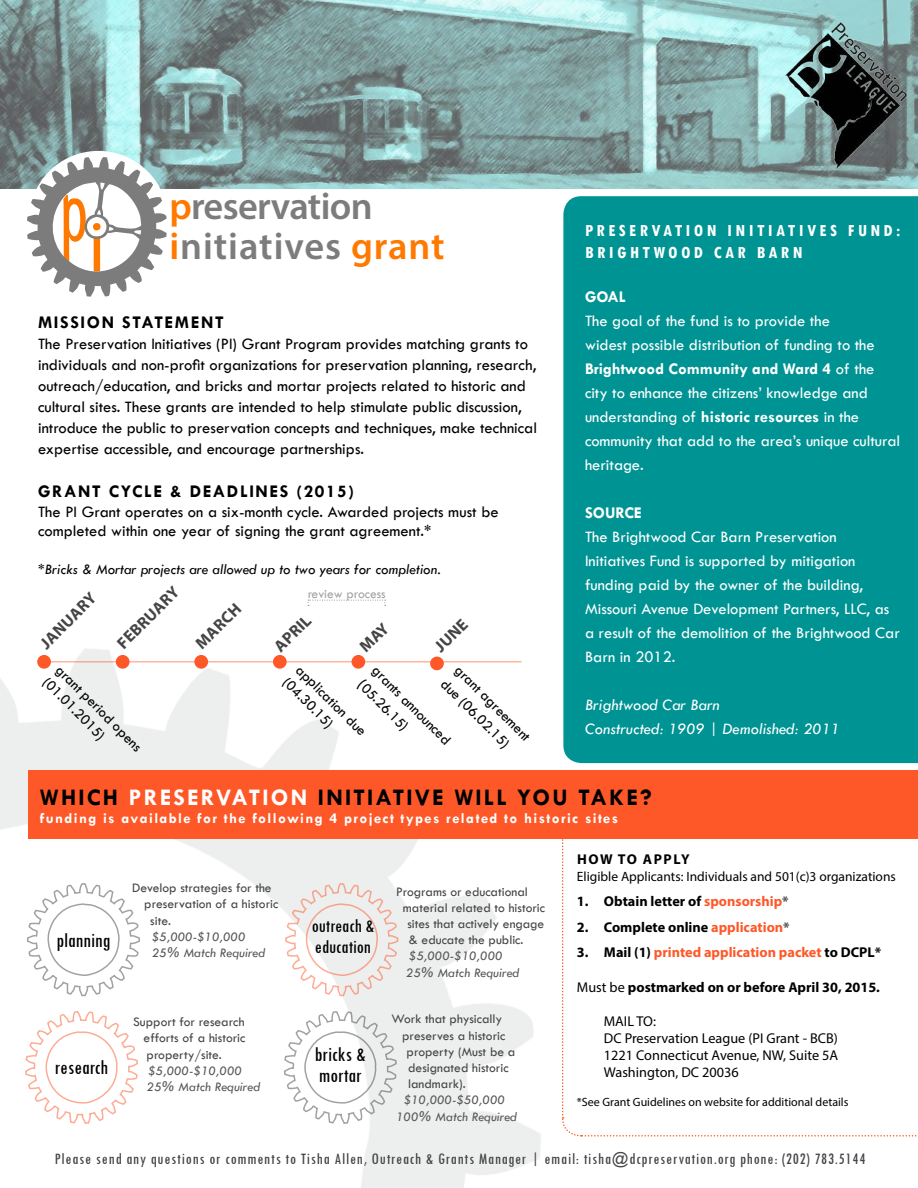
<style>
.page{position:relative;width:918px;height:1188px;background:#fff}
.page>*{position:absolute;margin:0;border:0;box-sizing:border-box;transform-origin:0 0}
.t1{font:600 38.4px/40px "Myriad Pro";letter-spacing:.015em;color:#7c7c7c}
.t2{font:700 24px "Tw Cen";letter-spacing:.09em;color:#000}
.t3{font:condensed 21px/21px "Tw Cen";color:#000}
.t4{font:condensed 19.5px/21px "Tw Cen";color:#000}
.t5{font:700 condensed 18px/21.6px "Tw Cen";letter-spacing:.19em;color:#fff}
.t6{font:700 18px "Tw Cen";letter-spacing:.09em;color:#000}
.t7{font:16.5px/21px "Tw Cen";color:#000}
.t8{font:16.5px/24px "Tw Cen";color:#fff}
.t9{font:condensed 16.5px "Tw Cen";letter-spacing:.05em;color:#444}
.t10{font:italic 16.5px/24px "Tw Cen";color:#fff}
.t11{font:700 16.5px "Myriad Pro";color:#444}
.t12{font:700 16.5px "Tw Cen";color:#fff}
.t13{font:15px/18px "Tw Cen";color:#000}
.t14{font:700 15px "Tw Cen";letter-spacing:.09em;color:#fff}
.t15{font:italic 15px "Tw Cen";color:#000}
.t16{font:700 14.25px "Myriad Pro";color:#000}
.t17{font:14.25px/17.1px "Myriad Pro";color:#000}
.t18{font:700 14.25px "Myriad Pro";color:#fe5828}
.t19{font:700 14.25px "Myriad Pro";letter-spacing:.11em;color:#000}
.t20{font:13.5px/16.2px "Tw Cen";color:#444;text-align:justify}
.t21{font:italic 13.5px/16.2px "Tw Cen";color:#575757}
.t22{font:13.5px "Myriad Pro";color:#000}
.t23{font:12px "Myriad Pro";color:#000}
.s1{color:#ff7900}
.s2{font-size:16.5px}
.s3{font-weight:700}
.s4{color:#fff}
.s5{color:#fe5828}
.s6{color:#444}
.s7{color:#000}
.s8{font-weight:400}
</style>
<div class="page">
<img style="left:0;top:649px;width:549px;height:539px">
<div style="left:28px;top:770px;width:890px;height:68px;background:#fe5828"></div>
<svg style="left:561px;top:838px;width:357px;height:299px"></svg>
<img style="left:0;top:0;width:918px;height:189px">
<div style="left:563px;top:196px;width:355px;height:567px;background:#009393"></div>
<img style="left:777px;top:15px;width:136px;height:162px">
<svg style="left:26px;top:882px;width:115px;height:115px"></svg>
<svg style="left:24px;top:1010px;width:115px;height:115px"></svg>
<svg style="left:284px;top:882px;width:115px;height:115px"></svg>
<svg style="left:283px;top:1010px;width:115px;height:115px"></svg>
<svg style="left:27px;top:157px;width:141px;height:140px"></svg>
<hr style="left:40px;top:661px;width:482px;height:1px;background:#fe5828">
<div style="left:37px;top:655px;width:14px;height:14px;background:#fe5828;border-radius:50%"></div>
<div style="left:116px;top:655px;width:14px;height:14px;background:#fe5828;border-radius:50%"></div>
<div style="left:194px;top:655px;width:14px;height:14px;background:#fe5828;border-radius:50%"></div>
<div style="left:273px;top:655px;width:14px;height:14px;background:#fe5828;border-radius:50%"></div>
<div style="left:352px;top:655px;width:13px;height:14px;background:#fe5828;border-radius:50%"></div>
<div style="left:430px;top:657px;width:14px;height:13px;background:#fe5828;border-radius:50%"></div>
<svg style="left:308px;top:600px;width:78px;height:6px"></svg>
<svg style="left:359px;top:649px;width:31px;height:4px"></svg>
<h1 class="t1" style="left:169px;top:185px;width:277px"><span class="s1">p</span>reservation <span class="s1">i</span>nitiatives <span class="s1">grant</span></h1>
<p class="t6" style="left:38px;top:311px;width:187px">MISSION STATEMENT</p>
<p class="t7" style="left:38px;top:333px;width:500px">The Preservation Initiatives (PI) Grant Program provides matching grants to individuals and non-profit organizations for preservation planning, research, outreach/education, and bricks and mortar projects related to historic and cultural sites. These grants are intended to help stimulate public discussion, introduce the public to preservation concepts and techniques, make technical expertise accessible, and encourage partnerships.</p>
<p class="t6" style="left:38px;top:480px;width:317px">GRANT CYCLE &amp; DEADLINES (2015)</p>
<p class="t7" style="left:38px;top:501px;width:462px;line-height:19.8px">The PI Grant operates on a six-month cycle. Awarded projects must be completed within one year of signing the grant agreement.*</p>
<p class="t15" style="left:38px;top:560px;width:404px">*Bricks &amp; Mortar projects are allowed up to two years for completion.</p>
<p class="t11" style="left:35px;top:638px;width:73px;rotate:-45deg">JANUARY</p>
<p class="t11" style="left:112px;top:638px;width:82px;rotate:-45deg">FEBRUARY</p>
<p class="t20" style="left:307px;top:586px;width:80px">review process</p>
<p class="t11" style="left:191px;top:638px;width:58px;rotate:-45deg">MARCH</p>
<p class="t11" style="left:269px;top:642px;width:46px;rotate:-45deg">APRIL</p>
<p class="t11" style="left:430px;top:642px;width:41px;rotate:-45deg">JUNE</p>
<p class="t13" style="left:65px;top:661px;width:117px;rotate:45deg">grant period opens (01.01.2015)</p>
<p class="t13" style="left:464px;top:660px;width:102px;line-height:19.8px;rotate:45deg">grant agreement due (06.02.15)</p>
<p class="t13" style="left:305px;top:661px;width:95px;rotate:45deg">application due (04.30.15)</p>
<p class="t13" style="left:382px;top:661px;width:106px;line-height:19.8px;rotate:45deg">grants announced <span class="s2">(</span>05.26.15)</p>
<p class="t5" style="left:585px;top:219px;width:317px">PRESERVATION INITIATIVES FUND:<br>BRIGHTWOOD CAR BARN</p>
<p class="t12" style="left:585px;top:287px;width:42px">GOAL</p>
<p class="t8" style="left:585px;top:309px;width:317px">The goal of the fund is to provide the<br>widest possible distribution of funding to the <span class="s3">Brightwood Community and Ward 4</span> of the city to enhance the citizens’ knowledge and understanding of <span class="s3">historic resources</span> in the community that add to the area’s unique cultural heritage.</p>
<p class="t12" style="left:585px;top:503px;width:58px">SOURCE</p>
<p class="t8" style="left:585px;top:525px;width:316px">The Brightwood Car Barn Preservation Initiatives Fund is supported by mitigation funding paid by the owner of the building, Missouri Avenue Development Partners, LLC, as a result of the demolition of the Brightwood Car Barn in 2012.</p>
<p class="t10" style="left:585px;top:693px;width:256px">Brightwood Car Barn<br>Constructed: 1909 | Demolished: 2011</p>
<h2 class="t2" style="left:40px;top:783px;width:613px">WHICH <span class="s4">PRESERVATION</span> INITIATIVE WILL YOU TAKE?</h2>
<p class="t14" style="left:40px;top:809px;width:580px">funding is available for the following 4 project types related to historic sites</p>
<p class="t3" style="left:57px;top:929px;width:55px">planning</p>
<p class="t3" style="left:55px;top:1057px;width:55px">research</p>
<p class="t20" style="left:132px;top:880px;width:141px">Develop strategies for the</p>
<p class="t20" style="left:144px;top:896px;width:136px">preservation of a historic</p>
<p class="t20" style="left:150px;top:912px;width:22px">site.</p>
<p class="t21" style="left:152px;top:928px;width:115px">$5,000-$10,000<br>25% Match Required</p>
<p class="t20" style="left:144px;top:1014px;width:103px;text-indent:-11px">Support for research efforts of a historic property/site.</p>
<p class="t21" style="left:147px;top:1062px;width:115px">$5,000-$10,000<br>25% Match Required</p>
<p class="t4" style="left:312px;top:915px;width:64px">outreach &amp; education</p>
<p class="t3" style="left:315px;top:1044px;width:52px">bricks &amp; mortar</p>
<p class="t20" style="left:396px;top:883px;width:133px">Programs or educational</p>
<p class="t20" style="left:403px;top:899px;width:144px">material related to historic</p>
<p class="t20" style="left:407px;top:916px;width:138px">sites that actively engage</p>
<p class="t20" style="left:409px;top:932px;width:116px">&amp; educate the public.</p>
<p class="t21" style="left:406px;top:948px;width:115px">$5,000-$10,000<br>25% Match Required</p>
<p class="t20" style="left:392px;top:1011px;width:112px">Work that physically</p>
<p class="t20" style="left:402px;top:1027px;width:105px">preserves a historic</p>
<p class="t20" style="left:407px;top:1043px;width:110px">property (Must be a</p>
<p class="t20" style="left:408px;top:1060px;width:102px">designated historic</p>
<p class="t20" style="left:408px;top:1076px;width:59px">landmark).</p>
<p class="t21" style="left:396px;top:1092px;width:122px;text-align:center">$10,000-$50,000<br>100% Match Required</p>
<p class="t19" style="left:577px;top:850px;width:114px">HOW TO APPLY</p>
<p class="t22" style="left:577px;top:868px;width:321px">Eligible Applicants: Individuals and 501(c)3 organizations</p>
<p class="t16" style="left:577px;top:892px;width:213px">1. Obtain letter of <span class="s5">sponsorship</span><span class="s6">*</span></p>
<p class="t16" style="left:577px;top:918px;width:214px">2. Complete online <span class="s5">application</span><span class="s6">*</span></p>
<p class="t18" style="left:577px;top:943px;width:306px"><span class="s7">3. Mail (1)</span> printed application packet <span class="s7">to DCPL*</span></p>
<p class="t16" style="left:577px;top:978px;width:305px"><span class="s8">Must be</span> postmarked on or before April 30, 2015.</p>
<p class="t17" style="left:604px;top:1012px;width:236px">MAIL TO:<br>DC Preservation League (PI Grant - BCB)<br>1221 Connecticut Avenue, NW, Suite 5A<br>Washington, DC 20036</p>
<p class="t23" style="left:577px;top:1095px;width:273px">*See Grant Guidelines on website for additional details</p>
<p class="t9" style="left:55px;top:1149px;width:812px">Please send any questions or comments to Tisha Allen, Outreach &amp; Grants Manager | email: tisha@dcpreservation.org phone: (202) 783.5144</p>
</div>
